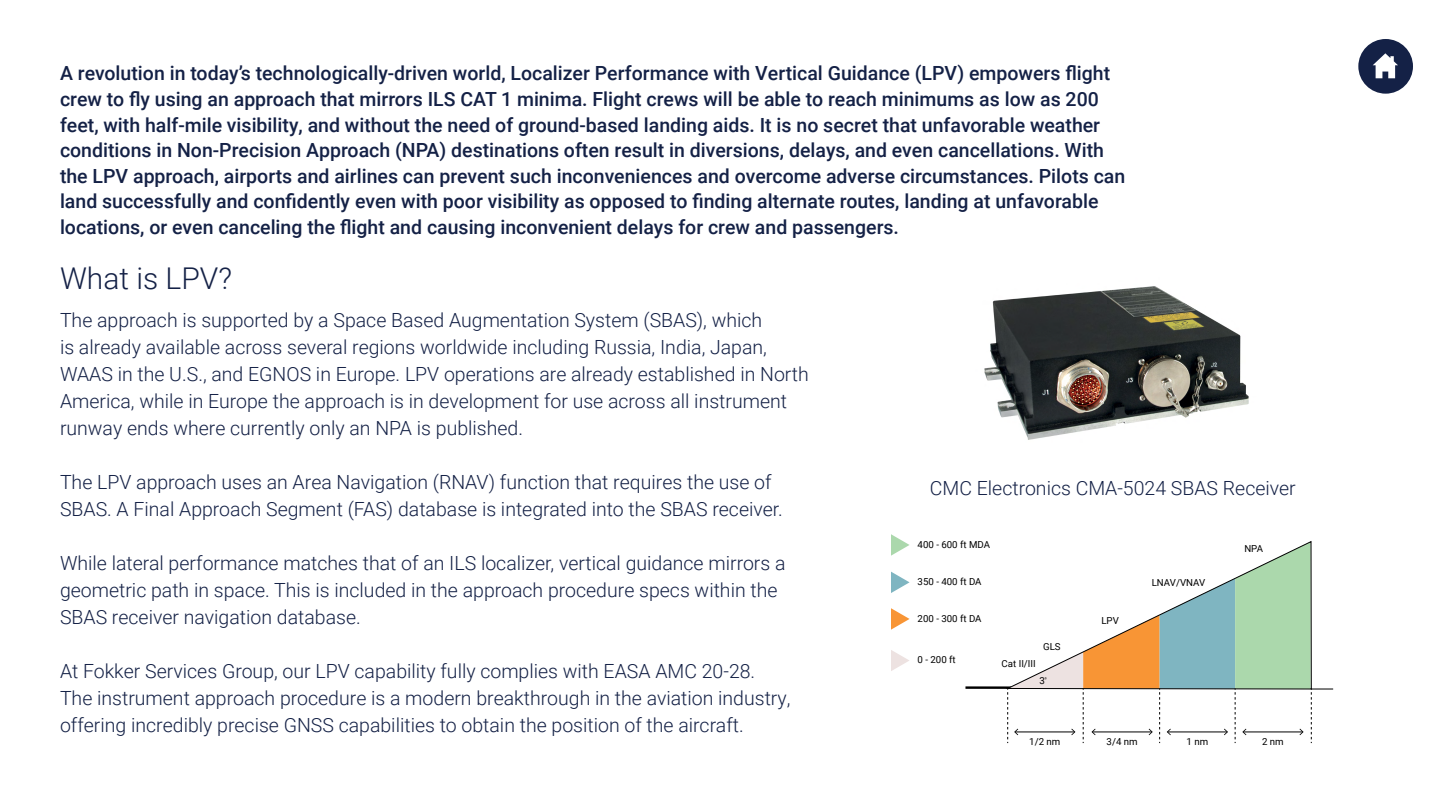
<style>
.page{position:relative;width:1440px;height:810px;background:#fff}
.page>*{position:absolute;margin:0;border:0;box-sizing:border-box;transform-origin:0 0}
.t1{font:300 30px "Roboto";color:#142146}
.t2{font:300 19.5px/27px "Roboto";color:#142146}
.t3{font:500 19.5px/25.6px "Roboto";color:#142146}
.t4{font:9.68px "Roboto";color:#000}
</style>
<div class="page">
<div style="left:1358px;top:39px;width:55px;height:55px;background:#142146;border-radius:50%"></div>
<svg style="left:1373px;top:53px;width:25px;height:25px"></svg>
<hr style="left:965px;top:686px;width:46px;height:3px;background:#000">
<svg style="left:891px;top:534px;width:18px;height:22px"></svg>
<svg style="left:891px;top:572px;width:19px;height:21px"></svg>
<svg style="left:891px;top:608px;width:19px;height:22px"></svg>
<svg style="left:891px;top:650px;width:18px;height:21px"></svg>
<svg style="left:1007px;top:541px;width:326px;height:202px"></svg>
<img style="left:984px;top:286px;width:265px;height:154px">
<p class="t3" style="left:60px;top:60px;width:1067px">A revolution in today’s technologically-driven world, Localizer Performance with Vertical Guidance (LPV) empowers flight crew to fly using an approach that mirrors ILS CAT 1 minima. Flight crews will be able to reach minimums as low as 200 feet, with half-mile visibility, and without the need of ground-based landing aids. It is no secret that unfavorable weather conditions in Non-Precision Approach (NPA) destinations often result in diversions, delays, and even cancellations. With the LPV approach, airports and airlines can prevent such inconveniences and overcome adverse circumstances. Pilots can land successfully and confidently even with poor visibility as opposed to finding alternate routes, landing at unfavorable locations, or even canceling the flight and causing inconvenient delays for crew and passengers.</p>
<h1 class="t1" style="left:60px;top:258px;width:173px">What is LPV?</h1>
<p class="t2" style="left:60px;top:306px;width:750px">The approach is supported by a Space Based Augmentation System (SBAS), which<br>is already available across several regions worldwide including Russia, India, Japan, WAAS in the U.S., and EGNOS in Europe. LPV operations are already established in North America, while in Europe the approach is in development for use across all instrument runway ends where currently only an NPA is published.</p>
<p class="t2" style="left:60px;top:468px;width:724px">The LPV approach uses an Area Navigation (RNAV) function that requires the use of<br>SBAS. A Final Approach Segment (FAS) database is integrated into the SBAS receiver.</p>
<p class="t2" style="left:60px;top:549px;width:727px">While lateral performance matches that of an ILS localizer, vertical guidance mirrors a geometric path in space. This is included in the approach procedure specs within the<br>SBAS receiver navigation database.</p>
<p class="t2" style="left:60px;top:657px;width:732px">At Fokker Services Group, our LPV capability fully complies with EASA AMC 20-28.<br>The instrument approach procedure is a modern breakthrough in the aviation industry, offering incredibly precise GNSS capabilities to obtain the position of the aircraft.</p>
<p class="t4" style="left:1002px;top:657px;width:36px">Cat II/III</p>
<p class="t2" style="left:930px;top:474px;width:367px">CMC Electronics CMA-5024 SBAS Receiver</p>
<p class="t4" style="left:918px;top:538px;width:74px">400 - 600 ft MDA</p>
<p class="t4" style="left:918px;top:575px;width:66px">350 - 400 ft DA</p>
<p class="t4" style="left:918px;top:612px;width:66px">200 - 300 ft DA</p>
<p class="t4" style="left:918px;top:653px;width:40px">0 - 200 ft</p>
<p class="t4" style="left:1244px;top:542px;width:20px">NPA</p>
<p class="t4" style="left:1152px;top:576px;width:55px">LNAV/VNAV</p>
<p class="t4" style="left:1101px;top:614px;width:19px">LPV</p>
<p class="t4" style="left:1043px;top:640px;width:19px">GLS</p>
<p class="t4" style="left:1039px;top:674px;width:9px">3<sup>0</sup></p>
<p class="t4" style="left:1029px;top:735px;width:33px">1/2 nm</p>
<p class="t4" style="left:1107px;top:735px;width:33px">3/4 nm</p>
<p class="t4" style="left:1187px;top:735px;width:23px">1 nm</p>
<p class="t4" style="left:1262px;top:735px;width:23px">2 nm</p>
</div>
